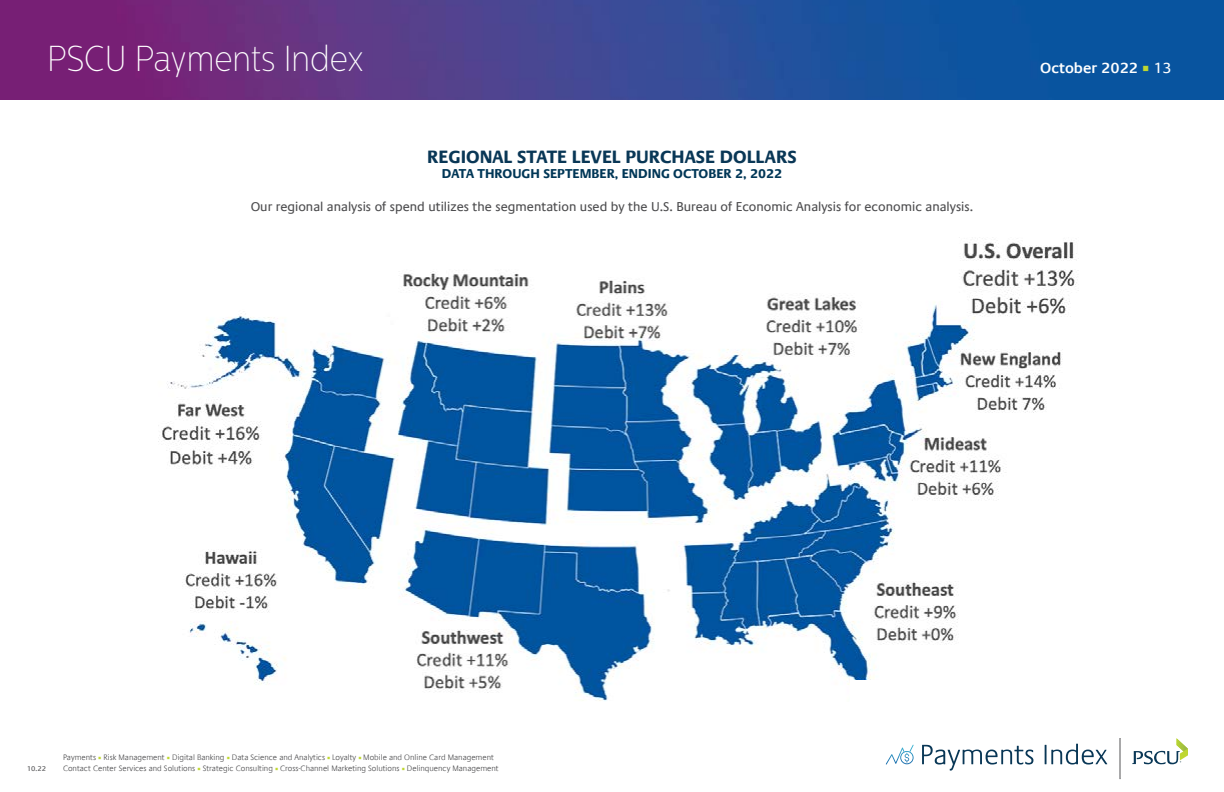
<style>
.page{position:relative;width:1224px;height:792px;background:#fff}
.page>*{position:absolute;margin:0;border:0;box-sizing:border-box;transform-origin:0 0}
.t1{font:100 36px "Centrale Sans Cnd";color:#fff}
.t2{font:700 18px "Praxis Com";color:#093756}
.t3{font:600 15px "Praxis Com";color:#fff}
.t4{font:13px "Praxis Com";color:#4d4d4f}
.t5{font:700 13px "Praxis Com";color:#013757}
.t6{font:300 8px "Praxis Com";color:#4d4d4f}
.t7{font:7px "Praxis Com";color:#4d4d4f}
.s1{font-family:"Minion Pro";font-weight:400;font-size:18px;color:#bfd730}
.s2{font-weight:400}
.s3{font-family:"Minion Pro";font-weight:400;color:#bfd730}
</style>
<div class="page">
<img style="left:0;top:0;width:1224px;height:100px">
<svg style="left:922px;top:745px;width:111px;height:26px"></svg>
<svg style="left:1045px;top:744px;width:62px;height:21px"></svg>
<svg style="left:1120px;top:738px;width:1px;height:41px"></svg>
<svg style="left:1132px;top:738px;width:56px;height:26px"></svg>
<svg style="left:886px;top:745px;width:28px;height:20px"></svg>
<img style="left:158px;top:237px;width:919px;height:464px">
<div style="left:148px;top:167px;width:800px;height:101px;background:#fff"></div>
<div style="left:850px;top:680px;width:286px;height:37px;background:#fff"></div>
<h1 class="t1" style="left:47px;top:38px;width:318px">PSCU Payments Index</h1>
<h2 class="t2" style="left:427px;top:146px;width:371px">REGIONAL STATE LEVEL PURCHASE DOLLARS</h2>
<h3 class="t5" style="left:442px;top:165px;width:342px">DATA THROUGH SEPTEMBER, ENDING OCTOBER 2, 2022</h3>
<h3 class="t4" style="left:251px;top:199px;width:724px">Our regional analysis of spend utilizes the segmentation used by the U.S. Bureau of Economic Analysis for economic analysis.</h3>
<h3 class="t3" style="left:1040px;top:59px;width:133px">October 2022 <span class="s1">■</span> <span class="s2">13</span></h3>
<p class="t6" style="left:63px;top:753px;width:433px">Payments <span class="s3">■</span> Risk Management <span class="s3">■</span> Digital Banking <span class="s3">■</span> Data Science and Analytics <span class="s3">■</span> Loyalty <span class="s3">■</span> Mobile and Online Card Management</p>
<p class="t7" style="left:27px;top:765px;width:21px">10.22</p>
<p class="t6" style="left:63px;top:764px;width:437px">Contact Center Services and Solutions <span class="s3">■</span> Strategic Consulting <span class="s3">■</span> Cross-Channel Marketing Solutions <span class="s3">■</span> Delinquency Management</p>
</div>
